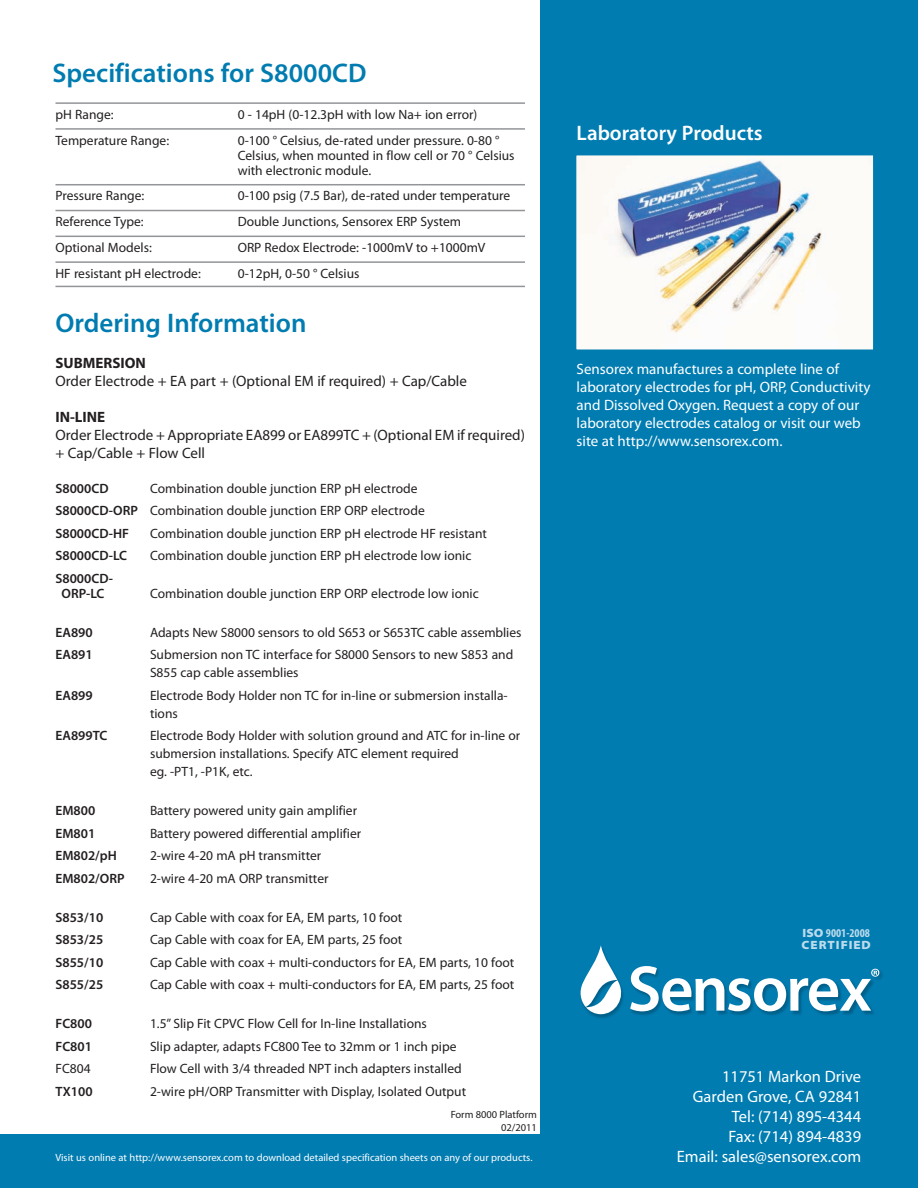
<style>
.page{position:relative;width:918px;height:1188px;background:#fff}
.page>*{position:absolute;margin:0;border:0;box-sizing:border-box;transform-origin:0 0}
.t1{font:600 27px "Myriad Pro";color:#007cb1}
.t2{font:600 21px "Myriad Pro";color:#fff}
.t3{font:16.5px/19.8px "Myriad Pro";color:#fff;text-align:right}
.t4{font:15px/18px "Myriad Pro";color:#fff}
.t5{font:15px/18px "Myriad Pro";color:#231f20}
.t6{font:700 15px "Myriad Pro";color:#231f20}
.t7{font:13.5px/18px "Myriad Pro";color:#231f20}
.t8{font:600 13.5px/15px "Myriad Pro";color:#231f20;text-align:center}
.t9{font:900 semi-expanded 12px/12px "Myriad Pro";letter-spacing:.08em;color:#bddbec}
.t10{font:10.5px "Myriad Pro";color:#fff}
.t11{font:10.5px/12.6px "Myriad Pro";color:#231f20;text-align:right}
.s1{font-weight:600}
.s2{font-weight:700;font-stretch:condensed}
</style>
<div class="page">
<div style="left:540px;top:0;width:378px;height:1188px;background:#007cb1"></div>
<img style="left:578px;top:157px;width:294px;height:191px">
<div style="left:575px;top:154px;width:300px;height:197px;border:2px solid #007cb1"></div>
<hr style="left:56px;top:102px;width:469px;height:2px;background:#939598">
<hr style="left:56px;top:128px;width:469px;height:2px;background:#939598">
<hr style="left:56px;top:184px;width:469px;height:1px;background:#939598">
<hr style="left:56px;top:210px;width:469px;height:1px;background:#939598">
<hr style="left:56px;top:236px;width:469px;height:1px;background:#939598">
<hr style="left:56px;top:261px;width:469px;height:2px;background:#939598">
<hr style="left:56px;top:286px;width:469px;height:1px;background:#939598">
<div style="left:0;top:1134px;width:540px;height:54px;background:#007cb1"></div>
<img style="left:590px;top:971px;width:293px;height:47px">
<svg style="left:580px;top:946px;width:299px;height:68px"></svg>
<h1 class="t1" style="left:52px;top:56px;width:315px">Specifications for S8000CD</h1>
<p class="t7" style="left:56px;top:105px;width:60px">pH Range:</p>
<p class="t7" style="left:238px;top:105px;width:241px">0 - 14pH (0-12.3pH with low Na+ ion error)</p>
<p class="t7" style="left:56px;top:131px;width:115px">Temperature Range:</p>
<p class="t7" style="left:238px;top:132px;width:278px;line-height:15px">0-100 ° Celsius, de-rated under pressure. 0-80 °<br>Celsius, when mounted in flow cell or 70 ° Celsius with electronic module.</p>
<p class="t7" style="left:56px;top:187px;width:90px">Pressure Range:</p>
<p class="t7" style="left:238px;top:187px;width:274px">0-100 psig (7.5 Bar), de-rated under temperature</p>
<p class="t7" style="left:56px;top:213px;width:90px">Reference Type:</p>
<p class="t7" style="left:238px;top:213px;width:225px">Double Junctions, Sensorex ERP System</p>
<p class="t7" style="left:56px;top:238px;width:98px">Optional Models:</p>
<p class="t7" style="left:238px;top:238px;width:249px">ORP Redox Electrode: -1000mV to +1000mV</p>
<p class="t7" style="left:56px;top:264px;width:147px">HF resistant pH electrode:</p>
<p class="t7" style="left:238px;top:264px;width:123px">0-12pH, 0-50 ° Celsius</p>
<h1 class="t1" style="left:56px;top:306px;width:253px">Ordering Information</h1>
<p class="t6" style="left:56px;top:353px;width:92px">SUBMERSION</p>
<p class="t5" style="left:56px;top:372px;width:413px">Order Electrode + EA part + (Optional EM if required) + Cap/Cable</p>
<p class="t6" style="left:56px;top:407px;width:51px">IN-LINE</p>
<p class="t5" style="left:56px;top:426px;width:471px">Order Electrode + Appropriate EA899 or EA899TC + (Optional EM if required) + Cap/Cable + Flow Cell</p>
<p class="t8" style="left:56px;top:480px;width:55px">S8000CD</p>
<p class="t7" style="left:56px;top:477px;width:371px;line-height:22.5px;text-indent:94px">Combination double junction ERP pH electrode<br><span class="s1">S8000CD-ORP</span> Combination double junction ERP ORP electrode<br><span class="s1">S8000CD-HF</span></p>
<p class="t7" style="left:150px;top:524px;width:338px">Combination double junction ERP pH electrode HF resistant</p>
<p class="t8" style="left:56px;top:548px;width:73px">S8000CD-LC</p>
<p class="t7" style="left:150px;top:546px;width:323px">Combination double junction ERP pH electrode low ionic</p>
<p class="t8" style="left:56px;top:570px;width:59px">S8000CD-<br>ORP-LC</p>
<p class="t7" style="left:150px;top:584px;width:330px">Combination double junction ERP ORP electrode low ionic</p>
<p class="t8" style="left:56px;top:624px;width:39px">EA890</p>
<p class="t7" style="left:150px;top:623px;width:373px">Adapts New S8000 sensors to old S653 or S653TC cable assemblies</p>
<p class="t8" style="left:56px;top:647px;width:39px">EA891</p>
<p class="t7" style="left:150px;top:645px;width:365px">Submersion non TC interface for S8000 Sensors to new S853 and<br>S855 cap cable assemblies</p>
<p class="t8" style="left:56px;top:687px;width:39px">EA899</p>
<p class="t7" style="left:150px;top:686px;width:359px">Electrode Body Holder non TC for in-line or submersion installa&shy;tions</p>
<p class="t8" style="left:56px;top:728px;width:53px">EA899TC</p>
<p class="t7" style="left:150px;top:726px;width:372px">Electrode Body Holder with solution ground and ATC for in-line or submersion installations. Specify ATC element required<br>eg. -PT1, -P1K, etc.</p>
<p class="t8" style="left:56px;top:803px;width:41px">EM800</p>
<p class="t7" style="left:150px;top:801px;width:209px">Battery powered unity gain amplifier</p>
<p class="t8" style="left:56px;top:825px;width:41px">EM801</p>
<p class="t7" style="left:150px;top:824px;width:213px">Battery powered differential amplifier</p>
<p class="t8" style="left:56px;top:848px;width:63px">EM802/pH</p>
<p class="t7" style="left:150px;top:846px;width:173px">2-wire 4-20 mA pH transmitter</p>
<p class="t8" style="left:56px;top:870px;width:71px">EM802/ORP</p>
<p class="t7" style="left:150px;top:869px;width:180px">2-wire 4-20 mA ORP transmitter</p>
<p class="t8" style="left:56px;top:909px;width:49px">S853/10</p>
<p class="t7" style="left:150px;top:908px;width:254px">Cap Cable with coax for EA, EM parts, 10 foot</p>
<p class="t8" style="left:56px;top:932px;width:49px">S853/25</p>
<p class="t7" style="left:150px;top:930px;width:254px">Cap Cable with coax for EA, EM parts, 25 foot</p>
<p class="t8" style="left:56px;top:954px;width:49px">S855/10</p>
<p class="t7" style="left:150px;top:953px;width:366px">Cap Cable with coax + multi-conductors for EA, EM parts, 10 foot</p>
<p class="t8" style="left:56px;top:977px;width:49px">S855/25</p>
<p class="t7" style="left:150px;top:975px;width:366px">Cap Cable with coax + multi-conductors for EA, EM parts, 25 foot</p>
<p class="t8" style="left:56px;top:1016px;width:38px">FC800</p>
<p class="t7" style="left:150px;top:1014px;width:279px">1.5” Slip Fit CPVC Flow Cell for In-line Installations</p>
<p class="t8" style="left:56px;top:1038px;width:38px">FC801</p>
<p class="t7" style="left:150px;top:1037px;width:308px">Slip adapter, adapts FC800 Tee to 32mm or 1 inch pipe</p>
<p class="t7" style="left:56px;top:1059px;width:37px">FC804</p>
<p class="t7" style="left:150px;top:1059px;width:313px">Flow Cell with 3/4 threaded NPT inch adapters installed</p>
<p class="t8" style="left:56px;top:1083px;width:39px">TX100</p>
<p class="t7" style="left:150px;top:1082px;width:318px">2-wire pH/ORP Transmitter with Display, Isolated Output</p>
<p class="t11" style="left:451px;top:1108px;width:88px">Form 8000 Platform<br>02/2011</p>
<p class="t10" style="left:56px;top:1151px;width:479px">Visit us online at http://www.sensorex.com to download detailed specification sheets on any of our products.</p>
<h2 class="t2" style="left:577px;top:120px;width:187px">Laboratory Products</h2>
<p class="t4" style="left:577px;top:360px;width:295px">Sensorex manufactures a complete line of laboratory electrodes for pH, ORP, Conductivity and Dissolved Oxygen. Request a copy of our laboratory electrodes catalog or visit our web site at http://www.sensorex.com.</p>
<p class="t9" style="left:802px;top:927px;width:71px">ISO <span class="s2">9001-2008<br></span>CERTIFIED</p>
<p class="t3" style="left:677px;top:1067px;width:186px">11751 Markon Drive<br>Garden Grove, CA 92841<br>Tel: (714) 895-4344<br>Fax: (714) 894-4839<br>Email: sales@sensorex.com</p>
</div>
